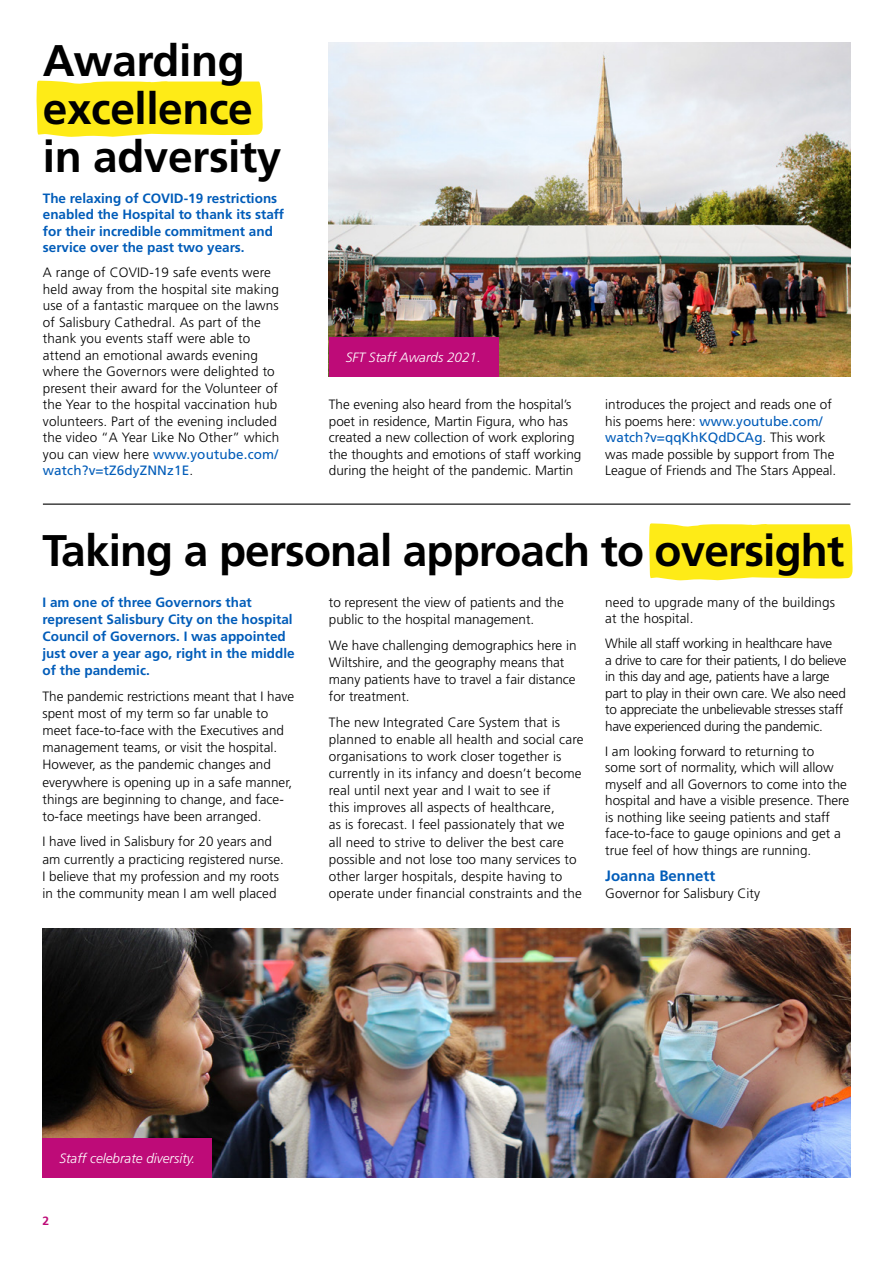
<style>
.page{position:relative;width:893px;height:1263px;background:#fff}
.page>*{position:absolute;margin:0;border:0;box-sizing:border-box;transform-origin:0 0}
.t1{font:700 44.25px/48px "Frutiger LT Std";letter-spacing:-.02em;color:#000}
.t2{font:700 15px "Frutiger LT Std";color:#005cb9}
.t3{font:300 13.5px/16.5px "Frutiger LT Std";color:#000}
.t4{font:700 13.5px/17.1px "Frutiger LT Std";color:#005cb9}
.t5{font:300 13.5px/16.5px "Frutiger LT Std";letter-spacing:-.02em;color:#000}
.t6{font:italic 300 13.5px "Frutiger LT Std";color:#fff}
.t7{font:700 12px "Frutiger LT Std";color:#be0b78}
.s1{font-weight:400;color:#005cb9}
</style>
<div class="page">
<img style="left:43px;top:928px;width:807px;height:250px">
<img style="left:329px;top:43px;width:521px;height:334px">
<svg style="left:37px;top:80px;width:226px;height:57px;background:#feec26"></svg>
<hr style="left:43px;top:504px;width:807px;height:1px;background:#000">
<svg style="left:649px;top:523px;width:204px;height:57px;background:#feec24"></svg>
<div style="left:43px;top:1139px;width:169px;height:39px;background:#be0b78"></div>
<div style="left:329px;top:338px;width:169px;height:39px;background:#be0b78"></div>
<h1 class="t1" style="left:43px;top:37px;width:240px">Awarding excellence in adversity</h1>
<p class="t4" style="left:43px;top:190px;width:243px;line-height:16.5px">The relaxing of COVID-19 restrictions enabled the Hospital to thank its staff for their incredible commitment and service over the past two years.</p>
<p class="t3" style="left:43px;top:264px;width:238px">A range of COVID-19 safe events were held away from the hospital site making use of a fantastic marquee on the lawns of Salisbury Cathedral. As part of the thank you events staff were able to attend an emotional awards evening where the Governors were delighted to present their award for the Volunteer of the Year to the hospital vaccination hub volunteers. Part of the evening included the video “A Year Like No Other” which you can view here <span class="s1">www.youtube.com/ watch?v=tZ6dyZNNz1E</span>.</p>
<p class="t6" style="left:346px;top:350px;width:137px">SFT Staff Awards 2021.</p>
<p class="t3" style="left:329px;top:396px;width:254px">The evening also heard from the hospital’s poet in residence, Martin Figura, who has created a new collection of work exploring the thoughts and emotions of staff working during the height of the pandemic. Martin</p>
<p class="t3" style="left:605px;top:396px;width:233px">introduces the project and reads one of his poems here: <span class="s1">www.youtube.com/ watch?v=qqKhKQdDCAg</span>. This work was made possible by support from The League of Friends and The Stars Appeal.</p>
<h1 class="t1" style="left:42px;top:527px;width:803px">Taking a personal approach to oversight</h1>
<p class="t4" style="left:43px;top:593px;width:254px">I am one of three Governors that represent Salisbury City on the hospital Council of Governors. I was appointed just over a year ago, right in the middle of the pandemic.</p>
<p class="t3" style="left:43px;top:688px;width:253px;line-height:17.1px">The pandemic restrictions meant that I have spent most of my term so far unable to meet face-to-face with the Executives and management teams, or visit the hospital.<br>However, as the pandemic changes and everywhere is opening up in a safe manner, things are beginning to change, and face&shy;to-face meetings have been arranged.</p>
<p class="t3" style="left:43px;top:833px;width:243px;line-height:17.1px">I have lived in Salisbury for 20 years and am currently a practicing registered nurse.<br>I believe that my profession and my roots in the community mean I am well placed</p>
<p class="t3" style="left:329px;top:594px;width:237px;line-height:17.1px">to represent the view of patients and the public to the hospital management.</p>
<p class="t3" style="left:329px;top:637px;width:249px;line-height:17.1px">We have challenging demographics here in Wiltshire, and the geography means that many patients have to travel a fair distance for treatment.</p>
<p class="t3" style="left:329px;top:714px;width:256px;line-height:17.1px">The new Integrated Care System that is planned to enable all health and social care organisations to work closer together is currently in its infancy and doesn’t become real until next year and I wait to see if<br>this improves all aspects of healthcare,<br>as is forecast. I feel passionately that we<br>all need to strive to deliver the best care possible and not lose too many services to other larger hospitals, despite having to operate under financial constraints and the</p>
<p class="t3" style="left:605px;top:594px;width:231px">need to upgrade many of the buildings at the hospital.</p>
<p class="t5" style="left:605px;top:636px;width:243px">While all staff working in healthcare have<br>a drive to care for their patients, I do believe in this day and age, patients have a large part to play in their own care. We also need to appreciate the unbelievable stresses staff have experienced during the pandemic.</p>
<p class="t3" style="left:605px;top:743px;width:246px">I am looking forward to returning to<br>some sort of normality, which will allow myself and all Governors to come into the hospital and have a visible presence. There is nothing like seeing patients and staff face-to-face to gauge opinions and get a true feel of how things are running.</p>
<p class="t2" style="left:605px;top:867px;width:112px">Joanna Bennett</p>
<p class="t3" style="left:605px;top:885px;width:156px">Governor for Salisbury City</p>
<p class="t6" style="left:59px;top:1151px;width:137px">Staff celebrate diversity.</p>
<p class="t7" style="left:43px;top:1214px;width:8px">2</p>
</div>
